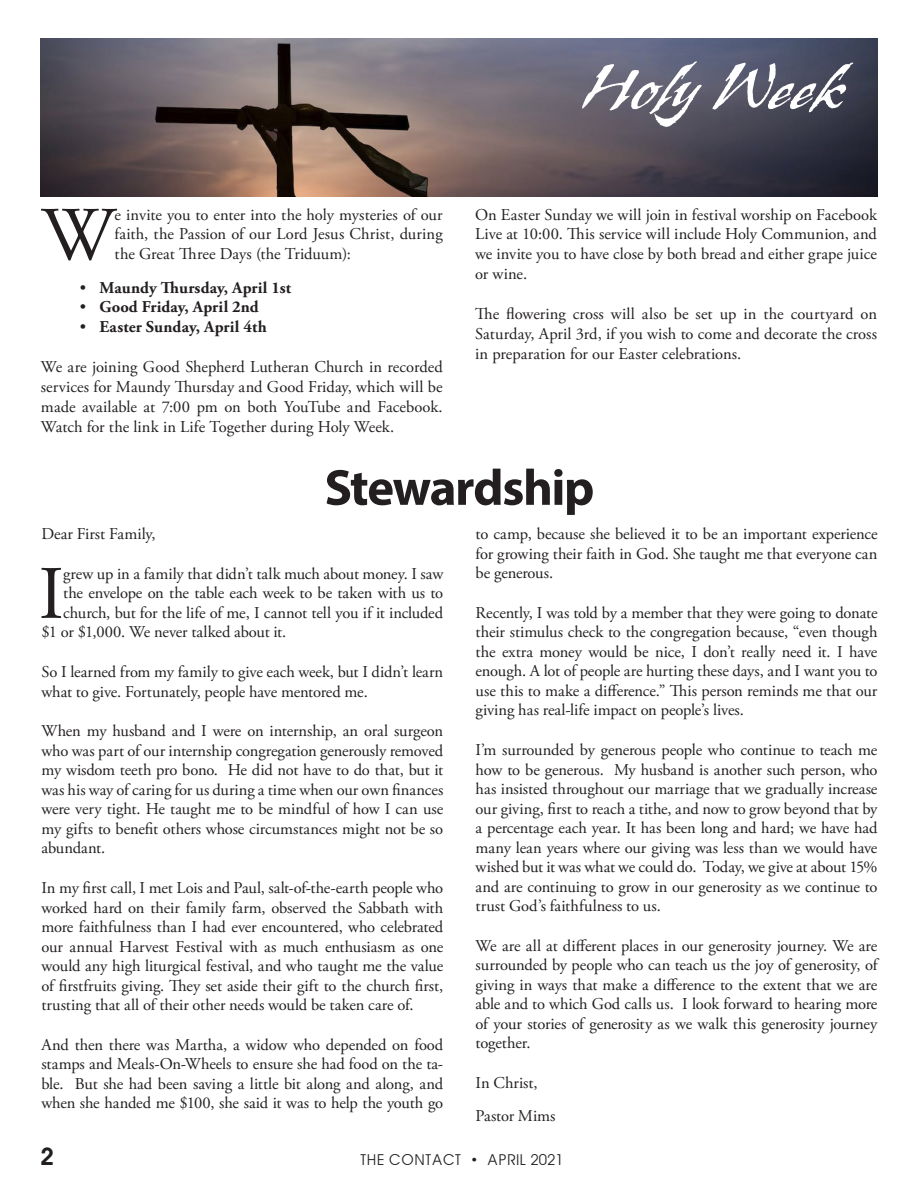
<style>
.page{position:relative;width:918px;height:1188px;background:#fff}
.page>*{position:absolute;margin:0;border:0;box-sizing:border-box;transform-origin:0 0}
.t1{font:76.2px "Adobe Garamond Pro";color:#231f20}
.t2{font:75.3px "Adobe Garamond Pro";color:#231f20}
.t3{font:63px "Banshee Std";letter-spacing:-.01em;color:#fff}
.t4{font:700 51px "Myriad Pro";letter-spacing:-.03em;color:#231f20}
.t5{font:600 24px "Avant Garde";color:#231f20}
.t6{font:16.5px/19.5px "Adobe Garamond Pro";letter-spacing:-.005em;color:#231f20;text-align:justify}
.t7{font:700 16.5px "Adobe Garamond Pro";letter-spacing:.005em;color:#231f20}
.t8{font:15px "Avant Garde";color:#231f20}
.s1{font-weight:400}
</style>
<div class="page">
<img style="left:40px;top:39px;width:838px;height:158px">
<p class="t3" style="left:582px;top:49px;width:265px">Holy Week</p>
<p class="t6" style="left:115px;top:205px;width:330px">e invite you to enter into the holy mysteries of our faith, the Passion of our Lord Jesus Christ, during the Great Three Days (the Triduum):</p>
<p class="t7" style="left:80px;top:278px;width:213px"><span class="s1">•</span> Maundy Thursday, April 1st</p>
<p class="t7" style="left:80px;top:298px;width:180px"><span class="s1">•</span> Good Friday, April 2nd</p>
<p class="t7" style="left:80px;top:317px;width:188px"><span class="s1">•</span> Easter Sunday, April 4th</p>
<p class="t6" style="left:41px;top:358px;width:403px">We are joining Good Shepherd Lutheran Church in recorded services for Maundy Thursday and Good Friday, which will be made available at 7:00 pm on both YouTube and Facebook.<br>Watch for the link in Life Together during Holy Week.</p>
<p class="t1" style="left:41px;top:189px;width:75px">W</p>
<p class="t6" style="left:475px;top:205px;width:403px">On Easter Sunday we will join in festival worship on Facebook Live at 10:00. This service will include Holy Communion, and we invite you to have close by both bread and either grape juice or wine.</p>
<p class="t6" style="left:475px;top:305px;width:403px">The flowering cross will also be set up in the courtyard on Saturday, April 3rd, if you wish to come and decorate the cross in preparation for our Easter celebrations.</p>
<p class="t4" style="left:325px;top:454px;width:271px">Stewardship</p>
<p class="t6" style="left:41px;top:525px;width:116px">Dear First Family,</p>
<p class="t2" style="left:39px;top:549px;width:27px">I</p>
<p class="t6" style="left:63px;top:564px;width:382px">grew up in a family that didn’t talk much about money. I saw</p>
<p class="t6" style="left:63px;top:584px;width:382px">the envelope on the table each week to be taken with us to</p>
<p class="t6" style="left:63px;top:603px;width:381px">church, but for the life of me, I cannot tell you if it included</p>
<p class="t6" style="left:41px;top:623px;width:246px">$1 or $1,000. We never talked about it.</p>
<p class="t6" style="left:41px;top:663px;width:403px">So I learned from my family to give each week, but I didn’t learn what to give. Fortunately, people have mentored me.</p>
<p class="t6" style="left:41px;top:722px;width:403px">When my husband and I were on internship, an oral surgeon who was part of our internship congregation generously removed my wisdom teeth pro bono. He did not have to do that, but it was his way of caring for us during a time when our own finances were very tight. He taught me to be mindful of how I can use my gifts to benefit others whose circumstances might not be so abundant.</p>
<p class="t6" style="left:41px;top:879px;width:403px">In my first call, I met Lois and Paul, salt-of-the-earth people who worked hard on their family farm, observed the Sabbath with more faithfulness than I had ever encountered, who celebrated our annual Harvest Festival with as much enthusiasm as one would any high liturgical festival, and who taught me the value of firstfruits giving. They set aside their gift to the church first, trusting that all of their other needs would be taken care of.</p>
<p class="t6" style="left:41px;top:1035px;width:403px">And then there was Martha, a widow who depended on food stamps and Meals-On-Wheels to ensure she had food on the ta&shy;ble. But she had been saving a little bit along and along, and when she handed me $100, she said it was to help the youth go</p>
<p class="t6" style="left:476px;top:525px;width:403px">to camp, because she believed it to be an important experience for growing their faith in God. She taught me that everyone can be generous.</p>
<p class="t6" style="left:476px;top:603px;width:403px">Recently, I was told by a member that they were going to donate their stimulus check to the congregation because, “even though the extra money would be nice, I don’t really need it. I have enough. A lot of people are hurting these days, and I want you to use this to make a difference.” This person reminds me that our giving has real-life impact on people’s lives.</p>
<p class="t6" style="left:476px;top:741px;width:403px">I’m surrounded by generous people who continue to teach me how to be generous. My husband is another such person, who has insisted throughout our marriage that we gradually increase our giving, first to reach a tithe, and now to grow beyond that by a percentage each year. It has been long and hard; we have had many lean years where our giving was less than we would have wished but it was what we could do. Today, we give at about 15% and are continuing to grow in our generosity as we continue to trust God’s faithfulness to us.</p>
<p class="t6" style="left:476px;top:936px;width:403px">We are all at different places in our generosity journey. We are surrounded by people who can teach us the joy of generosity, of giving in ways that make a difference to the extent that we are able and to which God calls us. I look forward to hearing more of your stories of generosity as we walk this generosity journey together.</p>
<p class="t6" style="left:476px;top:1074px;width:63px">In Christ,</p>
<p class="t6" style="left:476px;top:1107px;width:81px">Pastor Mims</p>
<p class="t5" style="left:40px;top:1142px;width:15px">2</p>
<p class="t8" style="left:360px;top:1151px;width:205px">THE CONTACT • APRIL 2021</p>
</div>
